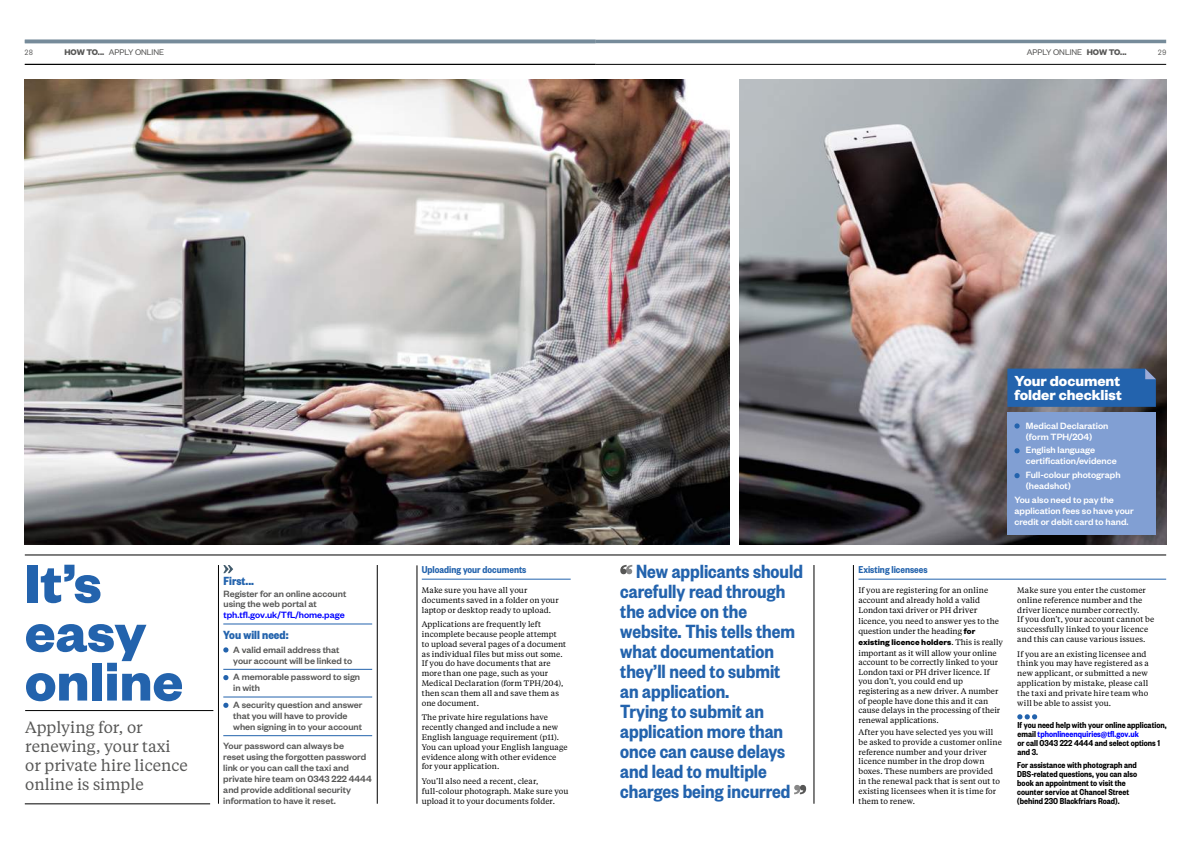
<style>
.page{position:relative;width:1191px;height:842px;background:#fff}
.page>*{position:absolute;margin:0;border:0;box-sizing:border-box;transform-origin:0 0}
.t1{font:700 60px/49px "Founders Grotesk";color:#2363ad}
.t2{font:600 21px/20px "Founders Grotesk Cond";color:#2363ad}
.t3{font:16px/19px "Tiempos Text";color:#575756}
.t4{font:700 16px/14px "Founders Grotesk";color:#fff}
.t5{font:700 13px "Founders Grotesk Cond";color:#2363ad}
.t6{font:600 11px "Founders Grotesk Cond";color:#2363ad}
.t7{font:500 10px/11px "Founders Grotesk";color:#575756}
.t8{font:500 10px/11px "Founders Grotesk";color:#fff}
.t9{font:500 10px "Founders Grotesk";color:#00f}
.t10{font:600 9.5px/9px "Founders Grotesk Cond";color:#000}
.t11{font:9px "Founders Grotesk";letter-spacing:-.005em;color:#575756}
.t12{font:700 9px "Founders Grotesk";letter-spacing:.01em;color:#000}
.t13{font:8.5px "Founders Grotesk Cond";color:#575756}
.t14{font:8px/9.8px "Tiempos Text";letter-spacing:.005em;color:#000}
.s1{font-weight:700}
.s2{font-family:"Minion Pro";font-size:10px}
.s3{font-family:"Founders Grotesk";font-weight:700;font-size:9px}
.s4{font-family:"Tiempos Text";font-weight:400;font-size:8px}
.s5{color:#00f}
</style>
<div class="page">
<hr style="left:595px;top:64px;width:571px;height:1px;background:#000">
<hr style="left:595px;top:40px;width:571px;height:3px;background:#768b9a">
<hr style="left:25px;top:64px;width:570px;height:1px;background:#000">
<hr style="left:25px;top:40px;width:570px;height:3px;background:#768b9a">
<img style="left:25px;top:79px;width:704px;height:466px">
<img style="left:739px;top:79px;width:427px;height:466px">
<hr style="left:25px;top:555px;width:1141px;height:1px;background:#000">
<hr style="left:25px;top:710px;width:188px;height:1px;background:#000">
<hr style="left:25px;top:804px;width:185px;height:1px;background:#000">
<div style="left:1007px;top:412px;width:149px;height:123px;background:#819fd3"></div>
<svg style="left:1014px;top:423px;width:5px;height:6px"></svg>
<svg style="left:1014px;top:448px;width:5px;height:5px"></svg>
<svg style="left:1014px;top:473px;width:5px;height:5px"></svg>
<div style="left:1007px;top:369px;width:148px;height:38px;background:#2363ad"></div>
<svg style="left:620px;top:565px;width:12px;height:9px"></svg>
<svg style="left:794px;top:785px;width:12px;height:9px"></svg>
<hr style="left:422px;top:579px;width:148px;height:1px;background:#2363ad">
<hr style="left:223px;top:624px;width:149px;height:1px;background:#2363ad">
<hr style="left:223px;top:669px;width:149px;height:1px;background:#2363ad">
<hr style="left:223px;top:697px;width:149px;height:1px;background:#2363ad">
<hr style="left:223px;top:735px;width:149px;height:1px;background:#2363ad">
<svg style="left:223px;top:565px;width:10px;height:8px"></svg>
<svg style="left:223px;top:647px;width:5px;height:5px"></svg>
<svg style="left:223px;top:675px;width:5px;height:5px"></svg>
<svg style="left:223px;top:703px;width:5px;height:5px"></svg>
<hr style="left:377px;top:565px;width:1px;height:239px;background:#000">
<hr style="left:417px;top:565px;width:1px;height:239px;background:#000">
<hr style="left:853px;top:565px;width:1px;height:239px;background:#000">
<hr style="left:813px;top:565px;width:1px;height:239px;background:#000">
<hr style="left:218px;top:565px;width:1px;height:239px;background:#000">
<hr style="left:858px;top:579px;width:308px;height:1px;background:#2363ad">
<svg style="left:1017px;top:714px;width:20px;height:5px"></svg>
<p class="t13" style="left:25px;top:47px;width:9px">28</p>
<p class="t11" style="left:64px;top:47px;width:101px"><span class="s1">HOW TO...</span> APPLY ONLINE</p>
<p class="t11" style="left:1027px;top:47px;width:101px">APPLY ONLINE <span class="s1">HOW TO...</span></p>
<p class="t13" style="left:1158px;top:47px;width:10px">29</p>
<h3 class="t4" style="left:1014px;top:373px;width:109px">Your document folder checklist</h3>
<h1 class="t1" style="left:25px;top:556px;width:160px">It’s easy online</h1>
<h3 class="t6" style="left:422px;top:563px;width:106px">Uploading your documents</h3>
<h3 class="t5" style="left:223px;top:573px;width:32px">First...</h3>
<p class="t7" style="left:223px;top:588px;width:124px;line-height:10.6px">Register for an online account using the web portal at</p>
<p class="t9" style="left:223px;top:608px;width:123px">tph.tfl.gov.uk/TfL/home.page</p>
<h3 class="t5" style="left:223px;top:626px;width:67px">You will need:</h3>
<p class="t7" style="left:233px;top:643px;width:120px">A valid email address that your account will be linked to</p>
<p class="t7" style="left:233px;top:671px;width:128px">A memorable password to sign in with</p>
<p class="t7" style="left:233px;top:699px;width:131px">A security question and answer that you will have to provide when signing in to your account</p>
<p class="t7" style="left:223px;top:739px;width:150px">Your password can always be<br>reset using the forgotten password link or you can call the taxi and private hire team on 0343 222 4444 and provide additional security information to have it reset.</p>
<p class="t14" style="left:422px;top:585px;width:138px">Make sure you have all your documents saved in a folder on your laptop or desktop ready to upload.</p>
<p class="t14" style="left:422px;top:619px;width:146px">Applications are frequently left incomplete because people attempt to upload several pages of a document as individual files but miss out some.<br>If you do have documents that are more than one page, such as your<br>Medical Declaration (form TPH/204), then scan them all and save them as one document.</p>
<p class="t14" style="left:422px;top:712px;width:147px">The private hire regulations have recently changed and include a new English language requirement (p11).<br>You can upload your English language evidence along with other evidence for your application.</p>
<p class="t14" style="left:422px;top:776px;width:148px">You’ll also need a recent, clear, full-colour photograph. Make sure you upload it to your documents folder.</p>
<h3 class="t3" style="left:25px;top:718px;width:164px">Applying for, or renewing, your taxi or private hire licence online is simple</h3>
<p class="t2" style="left:620px;top:561px;width:184px;text-indent:16px">New applicants should carefully read through the advice on the website. This tells them what documentation they’ll need to submit an application.<br>Trying to submit an application more than once can cause delays and lead to multiple charges being incurred</p>
<p class="t8" style="left:1025px;top:419px;width:84px">Medical Declaration (form TPH/204)</p>
<p class="t8" style="left:1025px;top:444px;width:92px">English language certification/evidence</p>
<p class="t8" style="left:1025px;top:469px;width:96px">Full-colour photograph (headshot)</p>
<p class="t8" style="left:1014px;top:494px;width:121px">You also need to pay the application fees so have your credit or debit card to hand.</p>
<h3 class="t6" style="left:858px;top:563px;width:71px">Existing licensees</h3>
<p class="t14" style="left:858px;top:585px;width:131px">If you are registering for an online account and already hold a valid</p>
<p class="t14" style="left:858px;top:604px;width:142px;line-height:11.3px">London taxi driver or PH <span class="s2">driver </span>licence, you need to answer yes to the</p>
<p class="t14" style="left:858px;top:626px;width:118px">question under the heading <span class="s3">for</span></p>
<p class="t12" style="left:858px;top:637px;width:146px">existing licence holders<span class="s4">. This is really</span></p>
<p class="t14" style="left:858px;top:647px;width:143px">important as it will allow your online account to be correctly linked to your London taxi or PH driver licence. If you don’t, you could end up registering as a new driver. A number of people have done this and it can cause delays in the processing of their renewal applications.</p>
<p class="t14" style="left:858px;top:727px;width:145px">After you have selected yes you will be asked to provide a customer online reference number and your driver licence number in the drop down boxes. These numbers are provided in the renewal pack that is sent out to existing licensees when it is time for them to renew.</p>
<p class="t14" style="left:1017px;top:585px;width:138px">Make sure you enter the customer online reference number and the driver licence number correctly.<br>If you don’t, your account cannot be successfully linked to your licence and this can cause various issues.</p>
<p class="t14" style="left:1017px;top:649px;width:133px">If you are an existing licensee and think you may have registered as a new applicant, or submitted a new application by mistake, please call the taxi and private hire team who will be able to assist you.</p>
<p class="t10" style="left:1017px;top:720px;width:151px">If you need help with your online application, email <span class="s5">tphonlineenquiries@tfl.gov.uk<br></span>or call 0343 222 4444 and select options 1 and 3.</p>
<p class="t10" style="left:1017px;top:760px;width:121px">For assistance with photograph and DBS-related questions, you can also book an appointment to visit the counter service at Chancel Street (behind 230 Blackfriars Road).</p>
</div>
